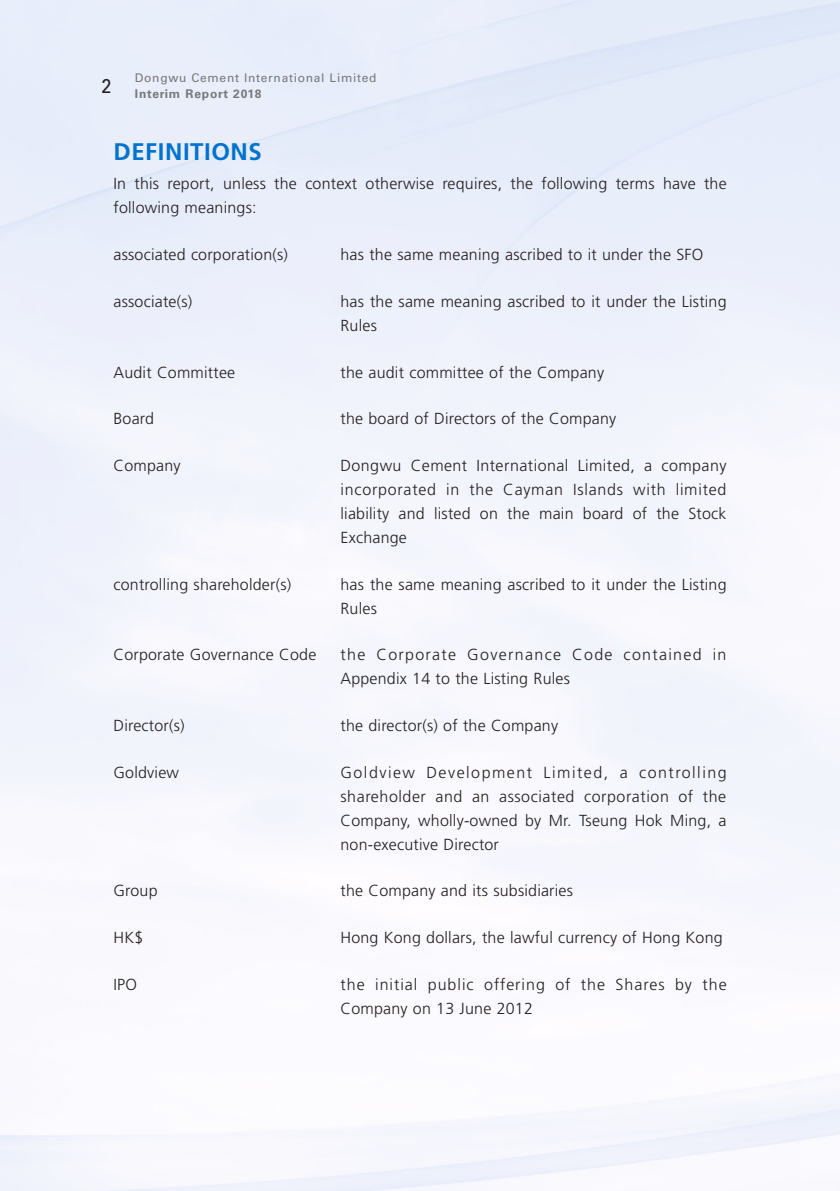
<style>
.page{position:relative;width:840px;height:1191px;background:#fff}
.page>*{position:absolute;margin:0;border:0;box-sizing:border-box;transform-origin:0 0}
.t1{font:700 24px "Frutiger LT Std";letter-spacing:.025em;color:#0073ce}
.t2{font:300 16px/24px "Frutiger LT Std";letter-spacing:.015em;color:#231f20}
.t3{font:300 16px/24px "Frutiger LT Std";letter-spacing:.08em;color:#231f20}
.t4{font:300 16px/24px "Frutiger LT Std";letter-spacing:.06em;color:#231f20}
.t5{font:12px/16px "Univers LT Std";letter-spacing:.06em;color:#76787b}
.s1{font-weight:700}
</style>
<div class="page">
<p class="t5" style="left:101px;top:70px;width:276px;text-indent:34px">Dongwu Cement International Limited<br><sup>2</sup> <span class="s1">Interim Report 2018</span></p>
<h1 class="t1" style="left:113px;top:137px;width:150px">DEFINITIONS</h1>
<p class="t2" style="left:113px;top:172px;width:614px">In this report, unless the context otherwise requires, the following terms have the following meanings:</p>
<p class="t2" style="left:113px;top:243px;width:176px">associated corporation(s)</p>
<p class="t2" style="left:340px;top:243px;width:364px">has the same meaning ascribed to it under the SFO</p>
<p class="t2" style="left:113px;top:289px;width:80px">associate(s)</p>
<p class="t2" style="left:340px;top:289px;width:387px">has the same meaning ascribed to it under the Listing<br>Rules</p>
<p class="t2" style="left:113px;top:360px;width:123px">Audit Committee</p>
<p class="t2" style="left:340px;top:360px;width:265px">the audit committee of the Company</p>
<p class="t2" style="left:113px;top:407px;width:42px">Board</p>
<p class="t2" style="left:340px;top:407px;width:277px">the board of Directors of the Company</p>
<p class="t2" style="left:113px;top:453px;width:69px">Company</p>
<p class="t2" style="left:340px;top:453px;width:387px;text-align:justify">Dongwu Cement International Limited, a company incorporated in the Cayman Islands with limited liability and listed on the main board of the Stock Exchange</p>
<p class="t2" style="left:113px;top:572px;width:179px">controlling shareholder(s)</p>
<p class="t2" style="left:340px;top:572px;width:387px">has the same meaning ascribed to it under the Listing<br>Rules</p>
<p class="t2" style="left:113px;top:643px;width:204px">Corporate Governance Code</p>
<p class="t3" style="left:340px;top:643px;width:387px">the Corporate Governance Code contained in<br>Appendix 14 to the Listing Rules</p>
<p class="t2" style="left:113px;top:713px;width:73px">Director(s)</p>
<p class="t2" style="left:340px;top:713px;width:219px">the director(s) of the Company</p>
<p class="t2" style="left:113px;top:760px;width:67px">Goldview</p>
<p class="t2" style="left:340px;top:760px;width:387px;text-align:justify">Goldview Development Limited, a controlling shareholder and an associated corporation of the Company, wholly-owned by Mr. Tseung Hok Ming, a non-executive Director</p>
<p class="t2" style="left:113px;top:879px;width:46px">Group</p>
<p class="t2" style="left:340px;top:879px;width:234px">the Company and its subsidiaries</p>
<p class="t2" style="left:113px;top:926px;width:31px">HK$</p>
<p class="t2" style="left:340px;top:926px;width:383px">Hong Kong dollars, the lawful currency of Hong Kong</p>
<p class="t2" style="left:113px;top:972px;width:25px">IPO</p>
<p class="t4" style="left:340px;top:972px;width:387px">the initial public offering of the Shares by the<br>Company on 13 June 2012</p>
</div>
